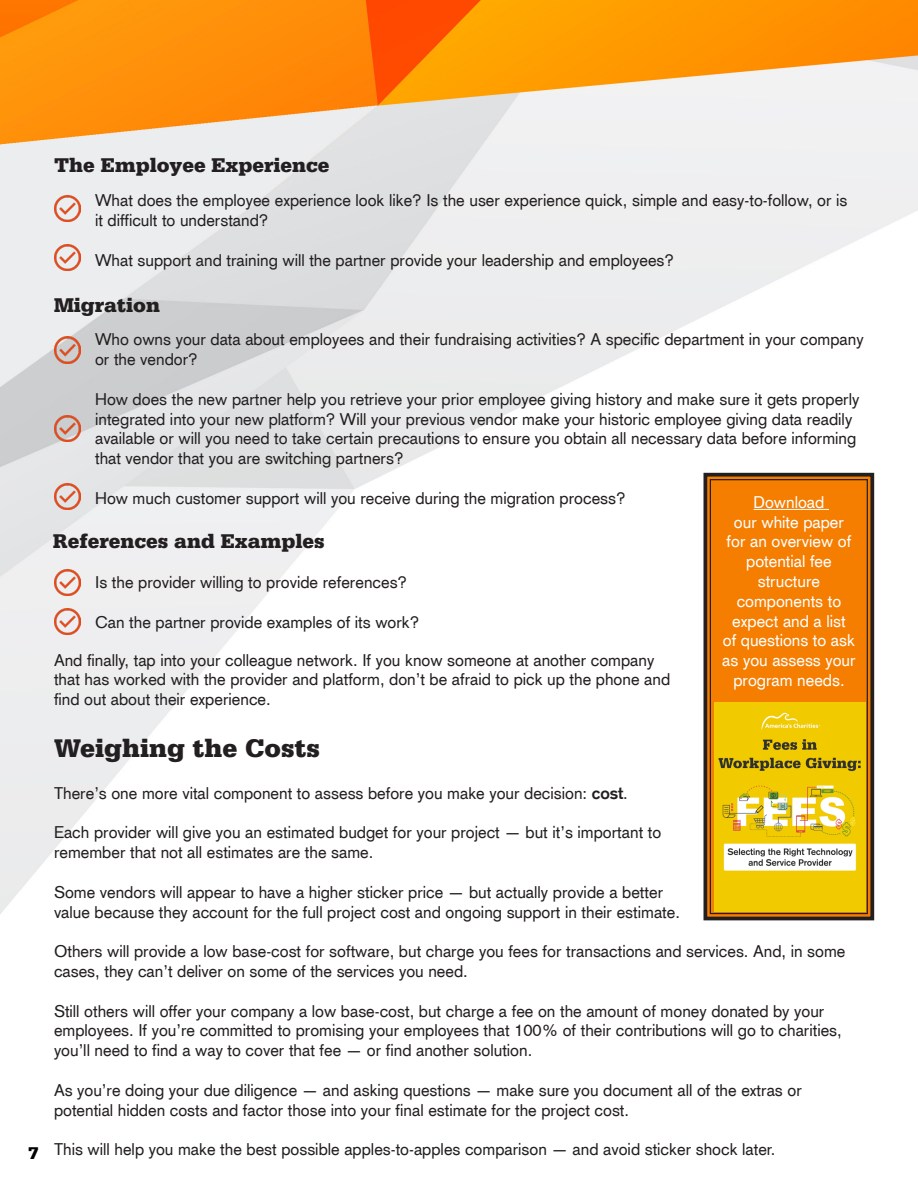
<style>
.page{position:relative;width:918px;height:1188px;background:#fff}
.page>*{position:absolute;margin:0;border:0;box-sizing:border-box;transform-origin:0 0}
.t1{font:900 27px "Serifa";color:#231f20}
.t2{font:900 21px "Serifa";color:#231f20}
.t3{font:900 18px "Serifa";color:#000}
.t4{font:16.5px/19.8px "Akzidenz Grotesk CE";color:#231f20}
.t5{font:16.5px/19.8px "Akzidenz Grotesk CE";color:#fff;text-align:center}
.s1{font-family:"Akzidenz Grotesk";font-weight:700}
</style>
<div class="page">
<img style="left:0;top:0;width:918px;height:914px">
<img style="left:55px;top:196px;width:26px;height:26px">
<img style="left:55px;top:244px;width:26px;height:26px">
<img style="left:55px;top:337px;width:26px;height:26px">
<img style="left:55px;top:416px;width:26px;height:26px">
<img style="left:55px;top:484px;width:26px;height:26px">
<img style="left:55px;top:569px;width:26px;height:27px">
<img style="left:55px;top:609px;width:26px;height:26px">
<svg style="left:702px;top:471px;width:174px;height:450px;background:#df790e"></svg>
<div style="left:710px;top:479px;width:158px;height:435px;border:1px solid #231f20"></div>
<hr style="left:754px;top:509px;width:75px;height:1px;background:#fff">
<img style="left:715px;top:703px;width:150px;height:208px">
<p class="t3" style="left:28px;top:1143px;width:12px">7</p>
<p class="t2" style="left:54px;top:153px;width:277px">The Employee Experience</p>
<p class="t4" style="left:95px;top:190px;width:754px">What does the employee experience look like? Is the user experience quick, simple and easy-to-follow, or is it difficult to understand?</p>
<p class="t4" style="left:95px;top:250px;width:580px">What support and training will the partner provide your leadership and employees?</p>
<p class="t2" style="left:54px;top:293px;width:108px">Migration</p>
<p class="t4" style="left:95px;top:329px;width:770px">Who owns your data about employees and their fundraising activities? A specific department in your company or the vendor?</p>
<p class="t4" style="left:95px;top:389px;width:766px">How does the new partner help you retrieve your prior employee giving history and make sure it gets properly integrated into your new platform? Will your previous vendor make your historic employee giving data readily available or will you need to take certain precautions to ensure you obtain all necessary data before informing that vendor that you are switching partners?</p>
<p class="t4" style="left:95px;top:488px;width:532px">How much customer support will you receive during the migration process?</p>
<p class="t5" style="left:754px;top:492px;width:72px">Download</p>
<p class="t5" style="left:734px;top:512px;width:112px">our white paper</p>
<p class="t5" style="left:727px;top:531px;width:126px">for an overview of potential fee</p>
<p class="t5" style="left:758px;top:571px;width:64px">structure</p>
<p class="t5" style="left:737px;top:591px;width:106px">components to</p>
<p class="t5" style="left:732px;top:611px;width:115px">expect and a list</p>
<p class="t5" style="left:722px;top:630px;width:135px">of questions to ask as you assess your program needs.</p>
<p class="t2" style="left:53px;top:529px;width:273px">References and Examples</p>
<p class="t4" style="left:95px;top:572px;width:314px">Is the provider willing to provide references?</p>
<p class="t4" style="left:95px;top:612px;width:326px">Can the partner provide examples of its work?</p>
<p class="t4" style="left:54px;top:650px;width:602px">And finally, tap into your colleague network. If you know someone at another company</p>
<p class="t4" style="left:54px;top:669px;width:618px">that has worked with the provider and platform, don’t be afraid to pick up the phone and</p>
<p class="t4" style="left:54px;top:689px;width:218px">find out about their experience.</p>
<p class="t1" style="left:54px;top:733px;width:268px">Weighing the Costs</p>
<p class="t4" style="left:54px;top:783px;width:575px">There’s one more vital component to assess before you make your decision: <span class="s1">cost</span>.</p>
<p class="t4" style="left:54px;top:822px;width:609px">Each provider will give you an estimated budget for your project — but it’s important to</p>
<p class="t4" style="left:54px;top:842px;width:321px">remember that not all estimates are the same.</p>
<p class="t4" style="left:54px;top:882px;width:611px">Some vendors will appear to have a higher sticker price — but actually provide a better</p>
<p class="t4" style="left:54px;top:902px;width:627px">value because they account for the full project cost and ongoing support in their estimate.</p>
<p class="t4" style="left:54px;top:941px;width:793px">Others will provide a low base-cost for software, but charge you fees for transactions and services. And, in some cases, they can’t deliver on some of the services you need.</p>
<p class="t4" style="left:54px;top:1001px;width:789px">Still others will offer your company a low base-cost, but charge a fee on the amount of money donated by your employees. If you’re committed to promising your employees that 100% of their contributions will go to charities, you’ll need to find a way to cover that fee — or find another solution.</p>
<p class="t4" style="left:54px;top:1080px;width:749px">As you’re doing your due diligence — and asking questions — make sure you document all of the extras or potential hidden costs and factor those into your final estimate for the project cost.</p>
<p class="t4" style="left:54px;top:1139px;width:723px">This will help you make the best possible apples-to-apples comparison — and avoid sticker shock later.</p>
</div>
